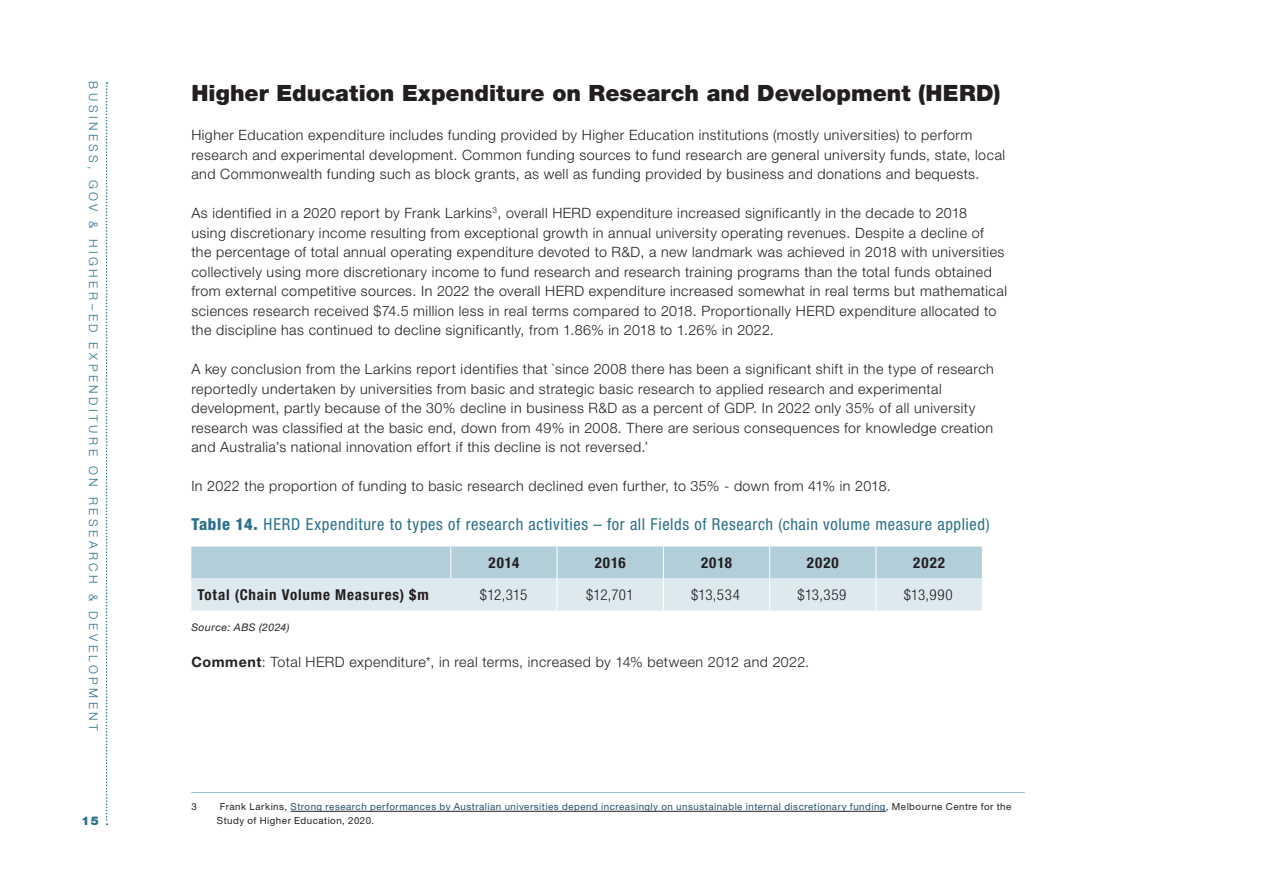
<style>
.page{position:relative;width:1263px;height:893px;background:#fff}
.page>*{position:absolute;margin:0;border:0;box-sizing:border-box;transform-origin:0 0}
.t1{font:900 22.5px "Helvetica Neue LT Pro";color:#231f20}
.t2{font:condensed 16.5px "Helvetica Neue LT Pro";letter-spacing:.04em;color:#2b708a}
.Table-numbers{font:300 condensed 15px "Helvetica Neue LT Pro";letter-spacing:.02em;color:#231f20}
.Table-header{font:700 condensed 15px "Helvetica Neue LT Pro";letter-spacing:.055em;color:#231f20}
.Table-header-year{font:700 condensed 15px "Helvetica Neue LT Pro";letter-spacing:.065em;color:#231f20}
.t3{font:300 14.25px/19.5px "Helvetica Neue LT Pro";letter-spacing:.035em;color:#231f20}
.H2_page-section{font:300 12px "Helvetica Neue LT Pro";letter-spacing:.29em;color:#2b708a}
.t4{font:900 12px "Helvetica Neue LT Pro";color:#2b708a}
.Source{font:italic 10.5px "Helvetica Neue LT Pro";letter-spacing:.045em;color:#231f20}
.Footnote{font:9.75px/13.5px "Helvetica Neue LT Pro";letter-spacing:.05em;color:#244f68}
.Footnote-2{font:9.75px "Helvetica Neue LT Pro";color:#231f20}
.s1{font-weight:800}
.s2{font-weight:700}
.s3{color:#231f20}
</style>
<div class="page">
<svg style="left:106px;top:82px;width:2px;height:743px"></svg>
<svg style="left:191px;top:547px;width:791px;height:63px;background:#c7dbe3"></svg>
<hr style="left:450px;top:547px;width:1px;height:31px;background:#fff">
<hr style="left:557px;top:547px;width:1px;height:31px;background:#fff">
<hr style="left:663px;top:547px;width:1px;height:31px;background:#fff">
<hr style="left:557px;top:578px;width:1px;height:32px;background:#fff">
<hr style="left:663px;top:578px;width:1px;height:32px;background:#fff">
<hr style="left:769px;top:578px;width:1px;height:32px;background:#fff">
<hr style="left:876px;top:578px;width:1px;height:32px;background:#fff">
<hr style="left:769px;top:547px;width:1px;height:31px;background:#fff">
<hr style="left:876px;top:547px;width:1px;height:31px;background:#fff">
<hr style="left:191px;top:792px;width:834px;height:1px;background:#92baca">
<hr style="left:291px;top:811px;width:595px;height:1px;background:#231f20">
<p class="H2_page-section" style="left:101px;top:81px;width:651px;rotate:90deg">BUSINESS, GOV &amp; HIGHER–ED EXPENDITURE ON RESEARCH &amp; DEVELOPMENT</p>
<p class="t4" style="left:82px;top:814px;width:19px">15</p>
<h3 class="t1" style="left:191px;top:79px;width:811px">Higher Education Expenditure on Research and Development (HERD)</h3>
<p class="t3" style="left:191px;top:125px;width:815px">Higher Education expenditure includes funding provided by Higher Education institutions (mostly universities) to perform research and experimental development. Common funding sources to fund research are general university funds, state, local and Commonwealth funding such as block grants, as well as funding provided by business and donations and bequests.</p>
<p class="t3" style="left:191px;top:203px;width:817px">As identified in a 2020 report by Frank Larkins<sup>3</sup>, overall HERD expenditure increased significantly in the decade to 2018<br>using discretionary income resulting from exceptional growth in annual university operating revenues. Despite a decline of the percentage of total annual operating expenditure devoted to R&amp;D, a new landmark was achieved in 2018 with universities collectively using more discretionary income to fund research and research training programs than the total funds obtained from external competitive sources. In 2022 the overall HERD expenditure increased somewhat in real terms but mathematical sciences research received $74.5 million less in real terms compared to 2018. Proportionally HERD expenditure allocated to the discipline has continued to decline significantly, from 1.86% in 2018 to 1.26% in 2022.</p>
<p class="t3" style="left:191px;top:359px;width:804px">A key conclusion from the Larkins report identifies that `since 2008 there has been a significant shift in the type of research reportedly undertaken by universities from basic and strategic basic research to applied research and experimental development, partly because of the 30% decline in business R&amp;D as a percent of GDP. In 2022 only 35% of all university research was classified at the basic end, down from 49% in 2008. There are serious consequences for knowledge creation and Australia’s national innovation effort if this decline is not reversed.’</p>
<p class="t3" style="left:191px;top:476px;width:701px">In 2022 the proportion of funding to basic research declined even further, to 35% - down from 41% in 2018.</p>
<p class="t2" style="left:191px;top:514px;width:800px"><span class="s1">Table 14.</span> HERD Expenditure to types of research activities – for all Fields of Research (chain volume measure applied)</p>
<p class="Table-header-year" style="left:488px;top:554px;width:32px">2014</p>
<p class="Table-header-year" style="left:595px;top:554px;width:32px">2016</p>
<p class="Table-header-year" style="left:701px;top:554px;width:32px">2018</p>
<p class="Table-header-year" style="left:807px;top:554px;width:33px">2020</p>
<p class="Table-header-year" style="left:913px;top:554px;width:33px">2022</p>
<p class="Table-header" style="left:197px;top:586px;width:233px">Total (Chain Volume Measures) $m</p>
<p class="Table-numbers" style="left:480px;top:586px;width:49px">$12,315</p>
<p class="Table-numbers" style="left:586px;top:586px;width:49px">$12,701</p>
<p class="Table-numbers" style="left:691px;top:586px;width:50px">$13,534</p>
<p class="Table-numbers" style="left:797px;top:586px;width:50px">$13,359</p>
<p class="Table-numbers" style="left:904px;top:586px;width:50px">$13,990</p>
<p class="Source" style="left:191px;top:620px;width:100px">Source: ABS (2024)</p>
<p class="t3" style="left:191px;top:651px;width:619px"><span class="s2">Comment</span>: Total HERD expenditure*, in real terms, increased by 14% between 2012 and 2022.</p>
<p class="Footnote-2" style="left:191px;top:801px;width:7px">3</p>
<p class="Footnote" style="left:217px;top:800px;width:796px;text-indent:3px"><span class="s3">Frank Larkins,</span> Strong research performances by Australian universities depend increasingly on unsustainable internal discretionary funding<span class="s3">, Melbourne Centre for the<br>Study of Higher Education, 2020.</span></p>
</div>
